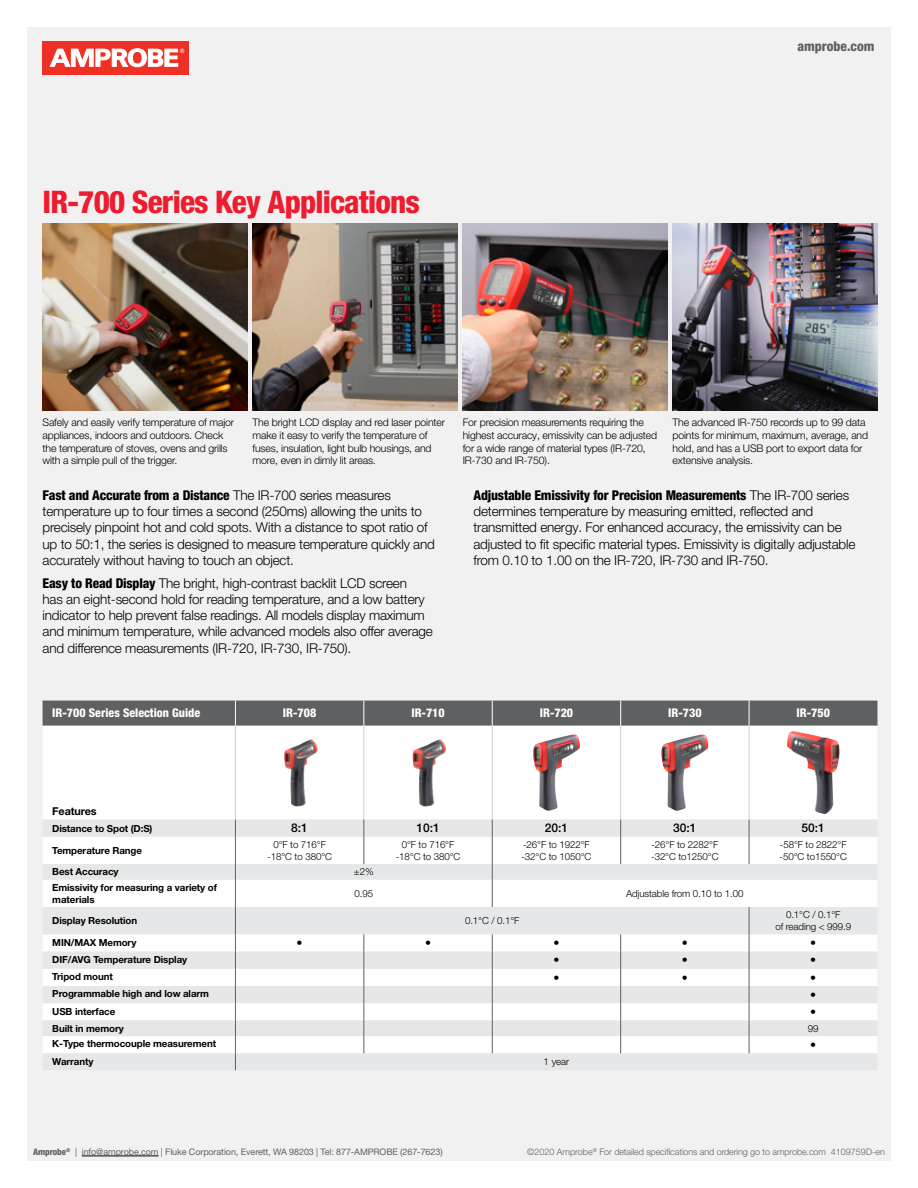
<style>
.page{position:relative;width:918px;height:1188px;background:#fff}
.page>*{position:absolute;margin:0;border:0;box-sizing:border-box;transform-origin:0 0}
.t1{font:800 condensed 31.2px "Helvetica Neue LT Pro";letter-spacing:-.025em;color:#ed1c2e}
.t2{font:300 13.5px/16.2px "Helvetica Neue LT Pro";letter-spacing:-.015em;color:#000}
.t3{font:800 condensed 13.5px "Helvetica Neue LT Pro";color:#5f6062}
.t4{font:800 condensed 12px "Helvetica Neue LT Pro";color:#fff}
.t5{font:500 12px "Helvetica Neue LT Pro";color:#000}
.t6{font:700 12px "Helvetica Neue LT Pro";color:#000}
.t7{font:700 10.8px "Helvetica Neue LT Pro";letter-spacing:-.01em;color:#000}
.t8{font:300 10.5px/12.6px "Helvetica Neue LT Pro";letter-spacing:-.015em;color:#000}
.t9{font:700 9.75px/11.7px "Helvetica Neue LT Pro";letter-spacing:-.01em;color:#000}
.t10{font:300 9.75px/11.7px "Helvetica Neue LT Pro";letter-spacing:-.01em;color:#000;text-align:center}
.t11{font:9px "Helvetica Neue LT Pro";letter-spacing:-.01em;color:#5f6062}
.t12{font:300 9px "Helvetica Neue LT Pro";letter-spacing:-.01em;color:#5f6062}
.s1{font-weight:800;font-stretch:condensed}
</style>
<div class="page">
<div style="left:27px;top:27px;width:864px;height:1134px;background:#f1f1f2"></div>
<div style="left:43px;top:41px;width:146px;height:33px;background:#ee3124"></div>
<svg style="left:49px;top:48px;width:135px;height:19px"></svg>
<hr style="left:82px;top:1156px;width:77px;height:1px;background:#000">
<img style="left:43px;top:224px;width:204px;height:187px">
<img style="left:253px;top:224px;width:204px;height:187px">
<img style="left:463px;top:224px;width:204px;height:187px">
<img style="left:673px;top:224px;width:205px;height:187px">
<div style="left:43px;top:726px;width:834px;height:94px;background:#fff"></div>
<svg style="left:43px;top:820px;width:834px;height:250px"></svg>
<div style="left:43px;top:701px;width:835px;height:25px;background:#5f6062"></div>
<hr style="left:235px;top:726px;width:1px;height:94px;background:#cfcfd0">
<hr style="left:364px;top:726px;width:1px;height:94px;background:#cfcfd0">
<hr style="left:492px;top:726px;width:1px;height:94px;background:#cfcfd0">
<hr style="left:620px;top:726px;width:1px;height:94px;background:#cfcfd0">
<hr style="left:749px;top:726px;width:1px;height:94px;background:#cfcfd0">
<svg style="left:364px;top:820px;width:1px;height:44px"></svg>
<svg style="left:620px;top:820px;width:1px;height:44px"></svg>
<svg style="left:749px;top:820px;width:1px;height:44px"></svg>
<svg style="left:492px;top:820px;width:1px;height:87px"></svg>
<svg style="left:364px;top:934px;width:1px;height:119px"></svg>
<svg style="left:492px;top:934px;width:1px;height:119px"></svg>
<svg style="left:620px;top:934px;width:1px;height:119px"></svg>
<svg style="left:749px;top:907px;width:1px;height:146px"></svg>
<svg style="left:235px;top:820px;width:1px;height:250px"></svg>
<img style="left:284px;top:739px;width:34px;height:68px">
<img style="left:413px;top:739px;width:33px;height:68px">
<img style="left:533px;top:734px;width:47px;height:77px">
<img style="left:661px;top:735px;width:47px;height:76px">
<img style="left:787px;top:731px;width:53px;height:83px">
<h1 class="t1" style="left:43px;top:183px;width:379px">IR-700 Series Key Applications</h1>
<p class="t3" style="left:797px;top:38px;width:79px">amprobe.com</p>
<p class="t8" style="left:43px;top:416px;width:193px">Safely and easily verify temperature of major appliances, indoors and outdoors. Check the temperature of stoves, ovens and grills with a simple pull of the trigger.</p>
<p class="t8" style="left:253px;top:416px;width:194px">The bright LCD display and red laser pointer make it easy to verify the temperature of fuses, insulation, light bulb housings, and more, even in dimly lit areas.</p>
<p class="t8" style="left:463px;top:416px;width:196px">For precision measurements requiring the highest accuracy, emissivity can be adjusted for a wide range of material types (IR-720, IR-730 and IR-750).</p>
<p class="t8" style="left:673px;top:416px;width:197px">The advanced IR-750 records up to 99 data points for minimum, maximum, average, and hold, and has a USB port to export data for extensive analysis.</p>
<p class="t2" style="left:43px;top:487px;width:394px"><span class="s1">Fast and Accurate from a Distance</span> The IR-700 series measures temperature up to four times a second (250ms) allowing the units to precisely pinpoint hot and cold spots. With a distance to spot ratio of up to 50:1, the series is designed to measure temperature quickly and accurately without having to touch an object.</p>
<p class="t2" style="left:43px;top:575px;width:392px"><span class="s1">Easy to Read Display</span> The bright, high-contrast backlit LCD screen<br>has an eight-second hold for reading temperature, and a low battery indicator to help prevent false readings. All models display maximum and minimum temperature, while advanced models also offer average and difference measurements (IR-720, IR-730, IR-750).</p>
<p class="t2" style="left:474px;top:487px;width:383px"><span class="s1">Adjustable Emissivity for Precision Measurements</span> The IR-700 series determines temperature by measuring emitted, reflected and transmitted energy. For enhanced accuracy, the emissivity can be adjusted to fit specific material types. Emissivity is digitally adjustable from 0.10 to 1.00 on the IR-720, IR-730 and IR-750.</p>
<p class="t4" style="left:52px;top:706px;width:149px">IR-700 Series Selection Guide</p>
<p class="t4" style="left:283px;top:706px;width:35px">IR-708</p>
<p class="t4" style="left:411px;top:706px;width:35px">IR-710</p>
<p class="t4" style="left:540px;top:706px;width:35px">IR-720</p>
<p class="t4" style="left:668px;top:706px;width:35px">IR-730</p>
<p class="t4" style="left:797px;top:706px;width:35px">IR-750</p>
<p class="t7" style="left:52px;top:805px;width:46px">Features</p>
<p class="t9" style="left:52px;top:822px;width:102px">Distance to Spot (D:S)</p>
<p class="t5" style="left:291px;top:821px;width:18px">8:1</p>
<p class="t5" style="left:416px;top:821px;width:25px">10:1</p>
<p class="t5" style="left:545px;top:821px;width:25px">20:1</p>
<p class="t5" style="left:673px;top:821px;width:25px">30:1</p>
<p class="t5" style="left:802px;top:821px;width:25px">50:1</p>
<p class="t9" style="left:52px;top:844px;width:91px">Temperature Range</p>
<p class="t10" style="left:267px;top:839px;width:66px">0°F to 716°F -18°C to 380°C</p>
<p class="t10" style="left:396px;top:839px;width:66px">0°F to 716°F -18°C to 380°C</p>
<p class="t10" style="left:521px;top:839px;width:72px;text-align:left">-26°F to 1922°F -32°C to 1050°C</p>
<p class="t10" style="left:651px;top:839px;width:69px;text-align:left">-26°F to 2282°F -32°C to1250°C</p>
<p class="t10" style="left:780px;top:839px;width:69px;text-align:left">-58°F to 2822°F -50°C to1550°C</p>
<p class="t9" style="left:52px;top:866px;width:68px">Best Accuracy</p>
<p class="t10" style="left:354px;top:866px;width:21px">±2%</p>
<p class="t9" style="left:52px;top:881px;width:166px">Emissivity for measuring a variety of materials</p>
<p class="t10" style="left:355px;top:887px;width:20px">0.95</p>
<p class="t10" style="left:626px;top:887px;width:119px">Adjustable from 0.10 to 1.00</p>
<p class="t9" style="left:52px;top:915px;width:86px">Display Resolution</p>
<p class="t10" style="left:465px;top:915px;width:56px">0.1°C / 0.1°F</p>
<p class="t10" style="left:775px;top:909px;width:77px">0.1°C / 0.1°F<br>of reading &lt; 999.9</p>
<p class="t9" style="left:52px;top:936px;width:86px">MIN/MAX Memory</p>
<p class="t6" style="left:297px;top:935px;width:8px">•</p>
<p class="t6" style="left:425px;top:935px;width:8px">•</p>
<p class="t6" style="left:553px;top:935px;width:8px">•</p>
<p class="t6" style="left:682px;top:935px;width:8px">•</p>
<p class="t6" style="left:810px;top:935px;width:8px">•</p>
<p class="t9" style="left:52px;top:953px;width:136px">DIF/AVG Temperature Display</p>
<p class="t6" style="left:553px;top:953px;width:8px">•</p>
<p class="t6" style="left:682px;top:953px;width:8px">•</p>
<p class="t6" style="left:810px;top:953px;width:8px">•</p>
<p class="t9" style="left:52px;top:970px;width:62px">Tripod mount</p>
<p class="t6" style="left:553px;top:970px;width:8px">•</p>
<p class="t6" style="left:682px;top:970px;width:8px">•</p>
<p class="t6" style="left:810px;top:970px;width:8px">•</p>
<p class="t9" style="left:52px;top:988px;width:158px">Programmable high and low alarm</p>
<p class="t6" style="left:810px;top:987px;width:8px">•</p>
<p class="t9" style="left:52px;top:1005px;width:65px">USB interface</p>
<p class="t6" style="left:810px;top:1004px;width:8px">•</p>
<p class="t9" style="left:52px;top:1022px;width:73px">Built in memory</p>
<p class="t10" style="left:808px;top:1022px;width:12px">99</p>
<p class="t9" style="left:52px;top:1038px;width:165px">K-Type thermocouple measurement</p>
<p class="t6" style="left:810px;top:1037px;width:8px">•</p>
<p class="t9" style="left:52px;top:1055px;width:43px">Warranty</p>
<p class="t10" style="left:544px;top:1055px;width:27px">1 year</p>
<p class="t11" style="left:33px;top:1146px;width:411px"><span class="s1">Amprobe</span><sup>®</sup> | info@amprobe.com | Fluke Corporation, Everett, WA 98203 | Tel: 877-AMPROBE (267-7623)</p>
<p class="t12" style="left:527px;top:1146px;width:359px">©2020 Amprobe<sup>®</sup> For detailed specifications and ordering go to amprobe.com 4109759D-en</p>
</div>
